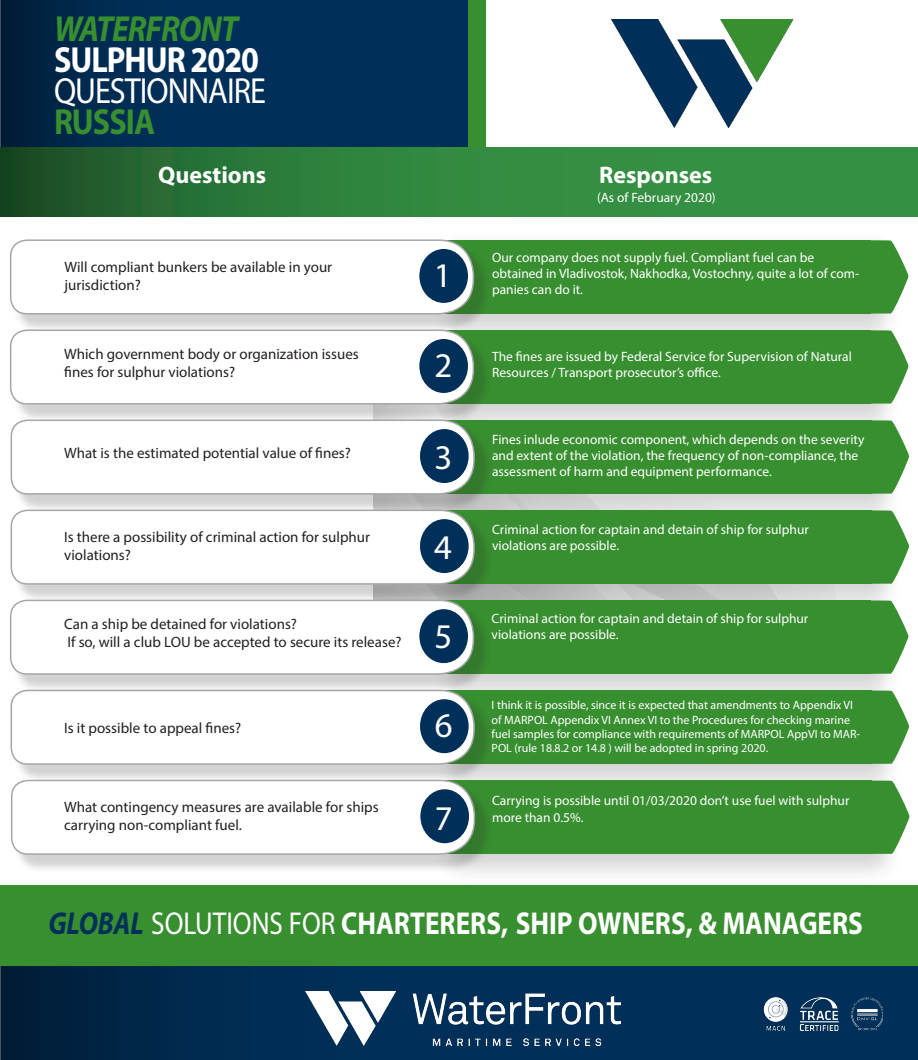
<style>
.page{position:relative;width:918px;height:1060px;background:#fff}
.page>*{position:absolute;margin:0;border:0;box-sizing:border-box;transform-origin:0 0}
.t1{font:36.45px "Myriad Pro";letter-spacing:-.03em;color:#fff;scale:.88 1}
.t2{font:700 36.45px "Myriad Pro";letter-spacing:-.03em;color:#fff;scale:.88 1}
.t3{font:italic 700 36.45px "Myriad Pro";letter-spacing:-.03em;color:#388f30;scale:.88 1}
.t4{font:700 36.45px "Myriad Pro";letter-spacing:-.03em;color:#388f30;scale:.88 1}
.t5{font:34.65px "Myriad Pro";color:#fff}
.t6{font:700 31.8px "Myriad Pro";color:#fff;scale:.86 1}
.t7{font:700 24px "Myriad Pro";color:#fff}
.t8{font:15px/18px "Myriad Pro";color:#231f20}
.t9{font:13.5px/16.2px "Myriad Pro";color:#fff}
.t10{font:12px/14.4px "Myriad Pro";color:#fff}
.s1{font-style:italic;color:#003059}
.s2{font-weight:400}
</style>
<div class="page">
<svg style="left:0;top:965px;width:918px;height:95px;background:#012d51"></svg>
<img style="left:306px;top:991px;width:314px;height:54px">
<div style="left:0;top:885px;width:918px;height:80px;background:#388f30"></div>
<img style="left:756px;top:995px;width:127px;height:35px">
<img style="left:611px;top:19px;width:183px;height:109px">
<div style="left:1px;top:0;width:468px;height:147px;background:#003059"></div>
<div style="left:0;top:0;width:427px;height:148px;background:linear-gradient(to right,#002546,#003461)"></div>
<div style="left:469px;top:0;width:17px;height:148px;background:#388f30"></div>
<svg style="left:0;top:147px;width:918px;height:69px;background:#2d7f3b"></svg>
<div style="left:433px;top:229px;width:470px;height:117px;background:#231f20;opacity:.2"></div>
<div style="left:444px;top:240px;width:427px;height:74px;background:#388f30"></div>
<div style="left:12px;top:242px;width:481px;height:91px;background:#231f20;opacity:.2"></div>
<svg style="left:10px;top:239px;width:465px;height:76px"></svg>
<svg style="left:871px;top:240px;width:37px;height:74px"></svg>
<div style="left:419px;top:249px;width:49px;height:54px;background:#003059;border-radius:50%"></div>
<div style="left:433px;top:319px;width:470px;height:117px;background:#231f20;opacity:.2"></div>
<div style="left:444px;top:330px;width:427px;height:74px;background:#388f30"></div>
<div style="left:12px;top:332px;width:481px;height:91px;background:#231f20;opacity:.2"></div>
<svg style="left:10px;top:329px;width:465px;height:76px"></svg>
<svg style="left:871px;top:330px;width:37px;height:74px"></svg>
<div style="left:419px;top:339px;width:49px;height:54px;background:#003059;border-radius:50%"></div>
<div style="left:433px;top:409px;width:471px;height:117px;background:#231f20;opacity:.2"></div>
<div style="left:444px;top:420px;width:427px;height:74px;background:#388f30"></div>
<div style="left:13px;top:422px;width:481px;height:91px;background:#231f20;opacity:.2"></div>
<svg style="left:10px;top:419px;width:466px;height:76px"></svg>
<svg style="left:871px;top:420px;width:38px;height:74px"></svg>
<div style="left:420px;top:429px;width:49px;height:54px;background:#003059;border-radius:50%"></div>
<div style="left:433px;top:499px;width:471px;height:117px;background:#231f20;opacity:.2"></div>
<div style="left:444px;top:510px;width:427px;height:74px;background:#388f30"></div>
<div style="left:13px;top:512px;width:481px;height:91px;background:#231f20;opacity:.2"></div>
<svg style="left:10px;top:509px;width:466px;height:76px"></svg>
<svg style="left:871px;top:510px;width:38px;height:74px"></svg>
<div style="left:420px;top:519px;width:49px;height:54px;background:#003059;border-radius:50%"></div>
<div style="left:433px;top:589px;width:470px;height:117px;background:#231f20;opacity:.2"></div>
<div style="left:444px;top:600px;width:427px;height:74px;background:#388f30"></div>
<div style="left:12px;top:602px;width:481px;height:91px;background:#231f20;opacity:.2"></div>
<svg style="left:10px;top:599px;width:465px;height:76px"></svg>
<svg style="left:871px;top:600px;width:37px;height:74px"></svg>
<div style="left:419px;top:609px;width:49px;height:54px;background:#003059;border-radius:50%"></div>
<div style="left:433px;top:679px;width:471px;height:117px;background:#231f20;opacity:.2"></div>
<div style="left:444px;top:690px;width:427px;height:74px;background:#388f30"></div>
<div style="left:13px;top:692px;width:481px;height:91px;background:#231f20;opacity:.2"></div>
<svg style="left:10px;top:689px;width:466px;height:76px"></svg>
<svg style="left:871px;top:690px;width:38px;height:74px"></svg>
<div style="left:420px;top:699px;width:49px;height:54px;background:#003059;border-radius:50%"></div>
<div style="left:434px;top:769px;width:470px;height:117px;background:#231f20;opacity:.2"></div>
<div style="left:445px;top:780px;width:427px;height:74px;background:#388f30"></div>
<div style="left:13px;top:782px;width:481px;height:91px;background:#231f20;opacity:.2"></div>
<svg style="left:11px;top:779px;width:465px;height:76px"></svg>
<svg style="left:872px;top:780px;width:37px;height:74px"></svg>
<div style="left:420px;top:789px;width:49px;height:54px;background:#003059;border-radius:50%"></div>
<p class="t3" style="left:54px;top:5px;width:211px">WATERFRONT</p>
<p class="t2" style="left:54px;top:36px;width:235px">SULPHUR 2020</p>
<p class="t1" style="left:54px;top:68px;width:242px">QUESTIONNAIRE</p>
<p class="t4" style="left:54px;top:98px;width:116px">RUSSIA</p>
<p class="t7" style="left:158px;top:159px;width:110px">Questions</p>
<p class="t7" style="left:599px;top:159px;width:115px">Responses</p>
<p class="t8" style="left:65px;top:258px;width:269px">Will compliant bunkers be available in your</p>
<p class="t8" style="left:65px;top:276px;width:78px">jurisdiction?</p>
<p class="t5" style="left:434px;top:254px;width:19px">1</p>
<p class="t9" style="left:597px;top:189px;width:120px">(As of February 2020)</p>
<p class="t9" style="left:492px;top:249px;width:369px">Our company does not supply fuel. Compliant fuel can be obtained in Vladivostok, Nakhodka, Vostochny, quite a lot of com-</p>
<p class="t9" style="left:492px;top:281px;width:92px">panies can do it.</p>
<p class="t8" style="left:64px;top:345px;width:296px">Which government body or organization issues fines for sulphur violations?</p>
<p class="t9" style="left:492px;top:348px;width:361px">The fines are issued by Federal Service for Supervision of Natural</p>
<p class="t5" style="left:435px;top:344px;width:19px">2</p>
<p class="t9" style="left:492px;top:364px;width:230px">Resources / Transport prosecutor’s office.</p>
<p class="t8" style="left:64px;top:444px;width:288px">What is the estimated potential value of fines?</p>
<p class="t8" style="left:64px;top:527px;width:307px">Is there a possibility of criminal action for sulphur violations?</p>
<p class="t5" style="left:435px;top:436px;width:19px">3</p>
<p class="t9" style="left:492px;top:431px;width:374px">Fines inlude economic component, which depends on the severity and extent of the violation, the frequency of non-compliance, the</p>
<p class="t9" style="left:492px;top:463px;width:281px">assessment of harm and equipment performance.</p>
<p class="t9" style="left:492px;top:521px;width:318px">Criminal action for captain and detain of ship for sulphur</p>
<p class="t5" style="left:434px;top:526px;width:19px">4</p>
<p class="t9" style="left:492px;top:537px;width:129px">violations are possible.</p>
<p class="t8" style="left:64px;top:614px;width:234px">Can a ship be detained for violations?</p>
<p class="t8" style="left:67px;top:632px;width:336px">If so, will a club LOU be accepted to secure its release?</p>
<p class="t5" style="left:435px;top:615px;width:19px">5</p>
<p class="t8" style="left:64px;top:718px;width:179px">Is it possible to appeal fines?</p>
<p class="t5" style="left:435px;top:704px;width:19px">6</p>
<p class="t9" style="left:492px;top:610px;width:318px">Criminal action for captain and detain of ship for sulphur</p>
<p class="t9" style="left:492px;top:626px;width:129px">violations are possible.</p>
<p class="t10" style="left:492px;top:698px;width:370px">I think it is possible, since it is expected that amendments to Appendix VI of MARPOL Appendix VI Annex VI to the Procedures for checking marine fuel samples for compliance with requirements of MARPOL AppVI to MAR-POL (rule 18.8.2 or 14.8 ) will be adopted in spring 2020.</p>
<p class="t8" style="left:64px;top:798px;width:316px">What contingency measures are available for ships carrying non-compliant fuel.</p>
<p class="t9" style="left:492px;top:792px;width:359px">Carrying is possible until 01/03/2020 don’t use fuel with sulphur</p>
<p class="t5" style="left:435px;top:797px;width:19px">7</p>
<p class="t9" style="left:492px;top:809px;width:93px">more than 0.5%.</p>
<p class="t6" style="left:48px;top:902px;width:949px"><span class="s1">GLOBAL</span> <span class="s2">SOLUTIONS FOR</span> CHARTERERS, SHIP OWNERS, &amp; MANAGERS</p>
</div>
